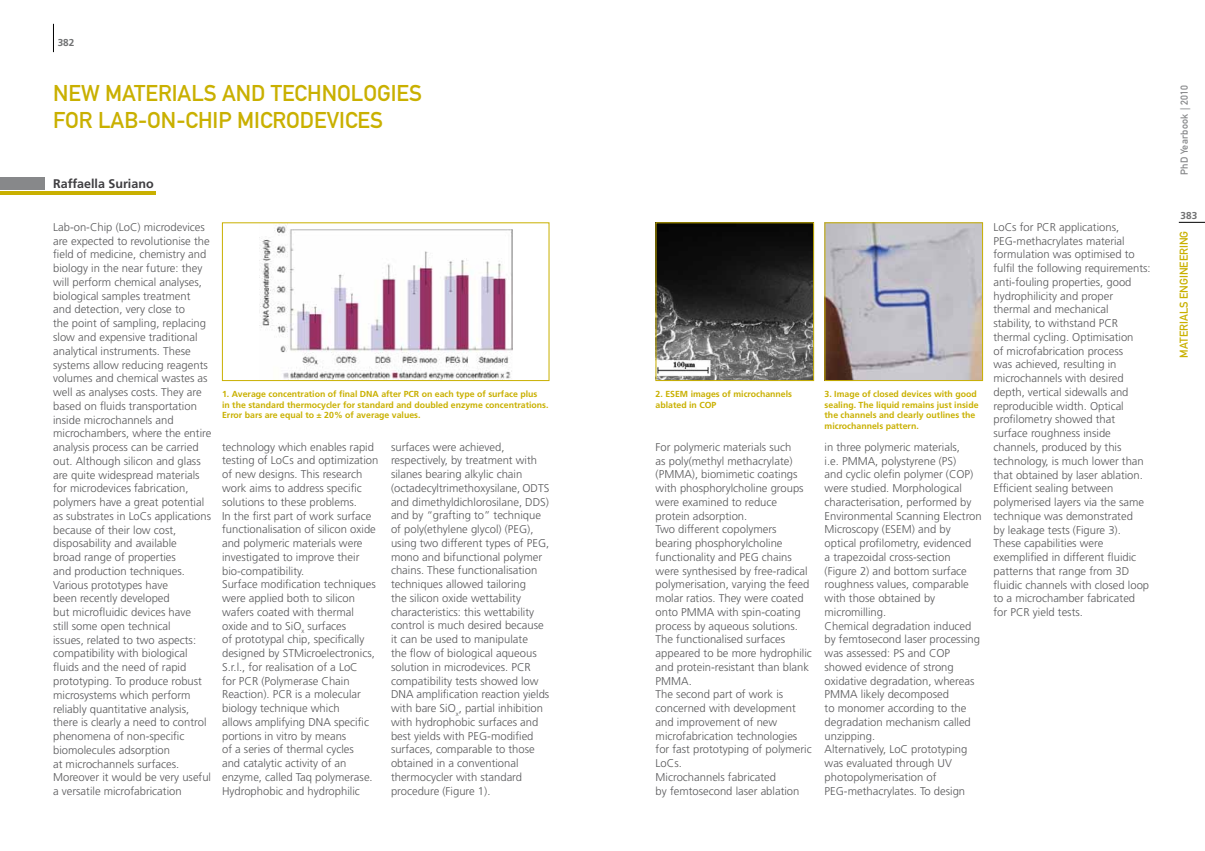
<style>
.page{position:relative;width:1205px;height:851px;background:#fff}
.page>*{position:absolute;margin:0;border:0;box-sizing:border-box;transform-origin:0 0}
.t1{font:22.5px/27px "DIN Mittelschrift Std";color:#c9b000}
.t2{font:700 12.5px "Frutiger LT Std";color:#3e3d40}
.t3{font:300 11.25px/13.8px "Frutiger LT Std";color:#58585a}
.t4{font:11.25px "DIN Mittelschrift Std";color:#c9b000}
.t5{font:10px "DIN Mittelschrift Std";letter-spacing:.03em;color:#87888a}
.t6{font:700 10px "Frutiger LT Std";color:#707172}
.t7{font:700 8.75px/10.5px "Frutiger LT Std";color:#c9b000}
</style>
<div class="page">
<svg style="left:53px;top:24px;width:1px;height:28px"></svg>
<svg style="left:1179px;top:222px;width:26px;height:1px"></svg>
<hr style="left:0;top:191px;width:155px;height:4px;background:#c9b000">
<div style="left:0;top:178px;width:44px;height:12px;background:#87888a"></div>
<img style="left:658px;top:224px;width:154px;height:155px">
<div style="left:656px;top:222px;width:158px;height:159px;border:1px solid #c9b000"></div>
<img style="left:259px;top:225px;width:253px;height:154px">
<div style="left:222px;top:222px;width:327px;height:159px;border:1px solid #c9b000"></div>
<img style="left:826px;top:224px;width:155px;height:155px">
<div style="left:824px;top:222px;width:159px;height:159px;border:1px solid #c9b000"></div>
<p class="t6" style="left:58px;top:37px;width:18px">382</p>
<h1 class="t1" style="left:53px;top:80px;width:370px">NEW MATERIALS AND TECHNOLOGIES<br>FOR LAB-ON-CHIP MICRODEVICES</h1>
<p class="t2" style="left:53px;top:176px;width:102px">Raffaella Suriano</p>
<p class="t3" style="left:53px;top:220px;width:160px">Lab‑on‑Chip (LoC) microdevices are expected to revolutionise the field of medicine, chemistry and biology in the near future: they will perform chemical analyses, biological samples treatment and detection, very close to<br>the point of sampling, replacing slow and expensive traditional analytical instruments. These systems allow reducing reagents volumes and chemical wastes as well as analyses costs. They are based on fluids transportation inside microchannels and microchambers, where the entire analysis process can be carried out. Although silicon and glass are quite widespread materials for microdevices fabrication, polymers have a great potential as substrates in LoCs applications because of their low cost, disposability and available<br>broad range of properties<br>and production techniques.<br>Various prototypes have<br>been recently developed<br>but microfluidic devices have<br>still some open technical<br>issues, related to two aspects: compatibility with biological fluids and the need of rapid prototyping. To produce robust microsystems which perform reliably quantitative analysis, there is clearly a need to control phenomena of non‑specific biomolecules adsorption<br>at microchannels surfaces.<br>Moreover it would be very useful a versatile microfabrication</p>
<p class="t7" style="left:222px;top:389px;width:328px">1. Average concentration of final DNA after PCR on each type of surface plus<br>in the standard thermocycler for standard and doubled enzyme concentrations.<br>Error bars are equal to ± 20% of average values.</p>
<p class="t7" style="left:824px;top:389px;width:155px">3. Image of closed devices with good sealing. The liquid remains just inside the channels and clearly outlines the microchannels pattern.</p>
<p class="t7" style="left:656px;top:389px;width:138px">2. ESEM images of microchannels ablated in COP</p>
<p class="t3" style="left:222px;top:440px;width:158px">technology which enables rapid testing of LoCs and optimization of new designs. This research work aims to address specific solutions to these problems.<br>In the first part of work surface functionalisation of silicon oxide and polymeric materials were investigated to improve their bio‑compatibility.<br>Surface modification techniques were applied both to silicon wafers coated with thermal oxide and to SiO<sub>x</sub> surfaces<br>of prototypal chip, specifically designed by STMicroelectronics,<br>S.r.l., for realisation of a LoC<br>for PCR (Polymerase Chain<br>Reaction). PCR is a molecular biology technique which<br>allows amplifying DNA specific portions in vitro by means<br>of a series of thermal cycles<br>and catalytic activity of an enzyme, called Taq polymerase.<br>Hydrophobic and hydrophilic</p>
<p class="t3" style="left:391px;top:440px;width:160px">surfaces were achieved, respectively, by treatment with silanes bearing alkylic chain (octadecyltrimethoxysilane, ODTS and dimethyldichlorosilane, DDS) and by “grafting to” technique of poly(ethylene glycol) (PEG), using two different types of PEG, mono and bifunctional polymer chains. These functionalisation techniques allowed tailoring<br>the silicon oxide wettability characteristics: this wettability control is much desired because it can be used to manipulate<br>the flow of biological aqueous solution in microdevices. PCR compatibility tests showed low<br>DNA amplification reaction yields with bare SiO<sub>x</sub>, partial inhibition with hydrophobic surfaces and best yields with PEG‑modified surfaces, comparable to those obtained in a conventional thermocycler with standard procedure (Figure 1).</p>
<p class="t3" style="left:656px;top:440px;width:158px">For polymeric materials such<br>as poly(methyl methacrylate) (PMMA), biomimetic coatings with phosphorylcholine groups were examined to reduce protein adsorption.<br>Two different copolymers bearing phosphorylcholine functionality and PEG chains were synthesised by free‑radical polymerisation, varying the feed molar ratios. They were coated onto PMMA with spin‑coating process by aqueous solutions.<br>The functionalised surfaces appeared to be more hydrophilic and protein‑resistant than blank<br>PMMA.<br>The second part of work is concerned with development and improvement of new microfabrication technologies for fast prototyping of polymeric<br>LoCs.<br>Microchannels fabricated<br>by femtosecond laser ablation</p>
<p class="t3" style="left:824px;top:440px;width:159px">in three polymeric materials,<br>i.e. PMMA, polystyrene (PS)<br>and cyclic olefin polymer (COP) were studied. Morphological characterisation, performed by<br>Environmental Scanning Electron<br>Microscopy (ESEM) and by optical profilometry, evidenced<br>a trapezoidal cross-section (Figure 2) and bottom surface roughness values, comparable with those obtained by micromilling.<br>Chemical degradation induced by femtosecond laser processing was assessed: PS and COP showed evidence of strong oxidative degradation, whereas<br>PMMA likely decomposed<br>to monomer according to the degradation mechanism called unzipping.<br>Alternatively, LoC prototyping was evaluated through UV photopolymerisation of<br>PEG‑methacrylates. To design</p>
<p class="t3" style="left:993px;top:220px;width:159px">LoCs for PCR applications,<br>PEG‑methacrylates material formulation was optimised to fulfil the following requirements: anti‑fouling properties, good hydrophilicity and proper thermal and mechanical<br>stability, to withstand PCR thermal cycling. Optimisation<br>of microfabrication process<br>was achieved, resulting in microchannels with desired depth, vertical sidewalls and reproducible width. Optical profilometry showed that surface roughness inside channels, produced by this technology, is much lower than that obtained by laser ablation.<br>Efficient sealing between polymerised layers via the same technique was demonstrated<br>by leakage tests (Figure 3).<br>These capabilities were exemplified in different fluidic patterns that range from 3D fluidic channels with closed loop to a microchamber fabricated for PCR yield tests.</p>
<p class="t5" style="left:1178px;top:175px;width:92px;rotate:-90deg">PhD Yearbook | 2010</p>
<p class="t6" style="left:1180px;top:210px;width:18px">383</p>
<p class="t4" style="left:1177px;top:357px;width:128px;rotate:-90deg">MATERIALS ENGINEERING</p>
</div>
